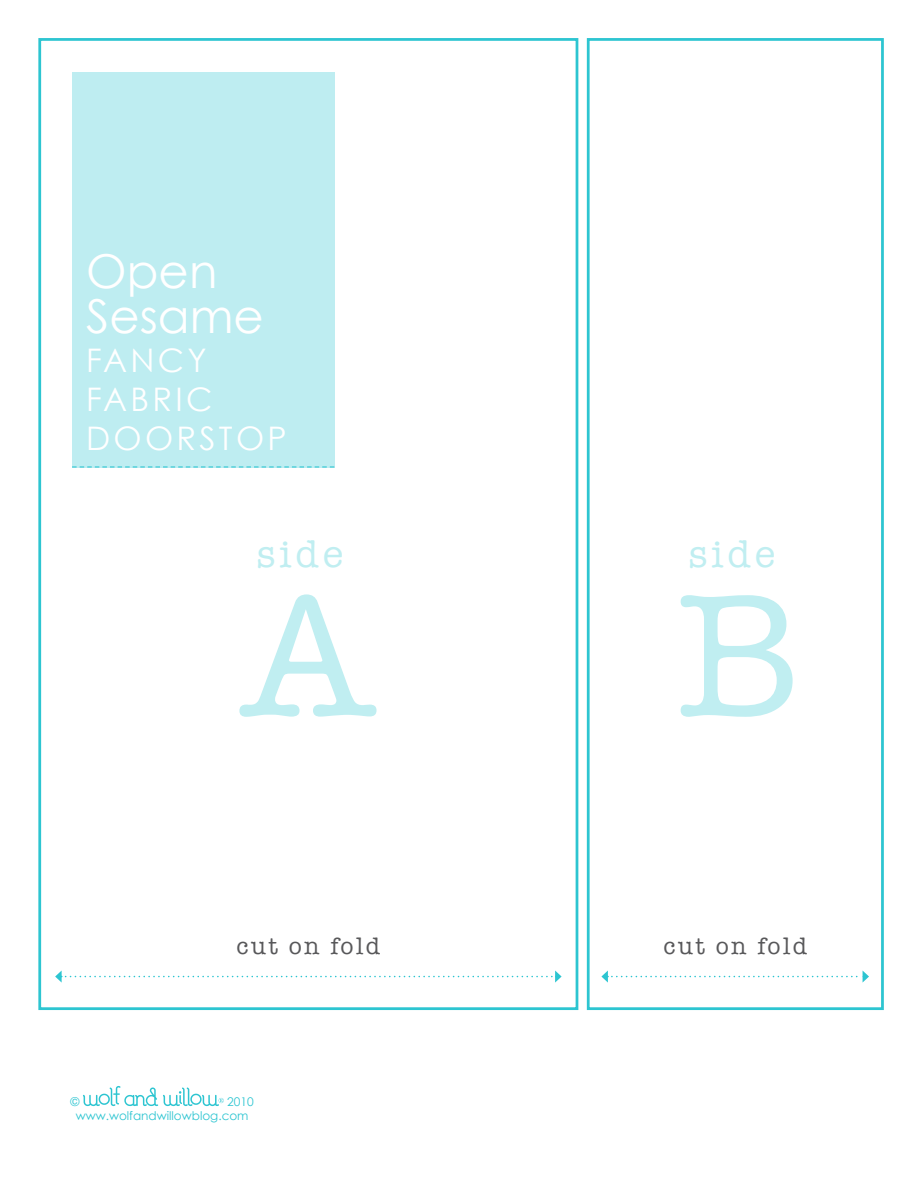
<style>
.page{position:relative;width:918px;height:1188px;background:#fff}
.page>*{position:absolute;margin:0;border:0;box-sizing:border-box;transform-origin:0 0}
.t1{font:180px "American Typewriter";color:#c0eef1}
.t2{font:46.65px/45px "Century Gothic";color:#fff}
.t3{font:39px "American Typewriter";letter-spacing:.1em;color:#c0eef1}
.t4{font:32.55px/39px "Century Gothic";letter-spacing:.1em;color:#fff}
.t5{font:24px "American Typewriter";letter-spacing:.1em;color:#58585a}
.t6{font:12px/14.4px "Century Gothic";color:#2dc5d1}
</style>
<div class="page">
<div style="left:38px;top:38px;width:540px;height:972px;border:3px solid #2dc5d1"></div>
<svg style="left:55px;top:971px;width:507px;height:12px"></svg>
<div style="left:72px;top:72px;width:262px;height:396px;background:#beedf1"></div>
<svg style="left:83px;top:1086px;width:141px;height:20px"></svg>
<svg style="left:72px;top:466px;width:262px;height:2px"></svg>
<div style="left:587px;top:38px;width:297px;height:972px;border:3px solid #2dc5d1"></div>
<svg style="left:601px;top:971px;width:268px;height:12px"></svg>
<h2 class="t2" style="left:86px;top:248px;width:179px">Open<br>Sesame</h2>
<h3 class="t4" style="left:86px;top:341px;width:128px">FANCY<br>FABRIC<br>Doors</h3>
<h3 class="t4" style="left:219px;top:418px;width:69px">top</h3>
<h3 class="t3" style="left:256px;top:532px;width:88px">side</h3>
<h3 class="t3" style="left:688px;top:532px;width:88px">side</h3>
<h1 class="t1" style="left:241px;top:553px;width:136px">A</h1>
<h1 class="t1" style="left:677px;top:553px;width:126px">B</h1>
<h3 class="t5" style="left:236px;top:932px;width:145px">cut on fold</h3>
<p class="t6" style="left:71px;top:1094px;width:10px">©</p>
<p class="t6" style="left:76px;top:1094px;width:179px;text-indent:151px">2010 www.wolfandwillowblog.com</p>
<h3 class="t5" style="left:663px;top:932px;width:145px">cut on fold</h3>
</div>
